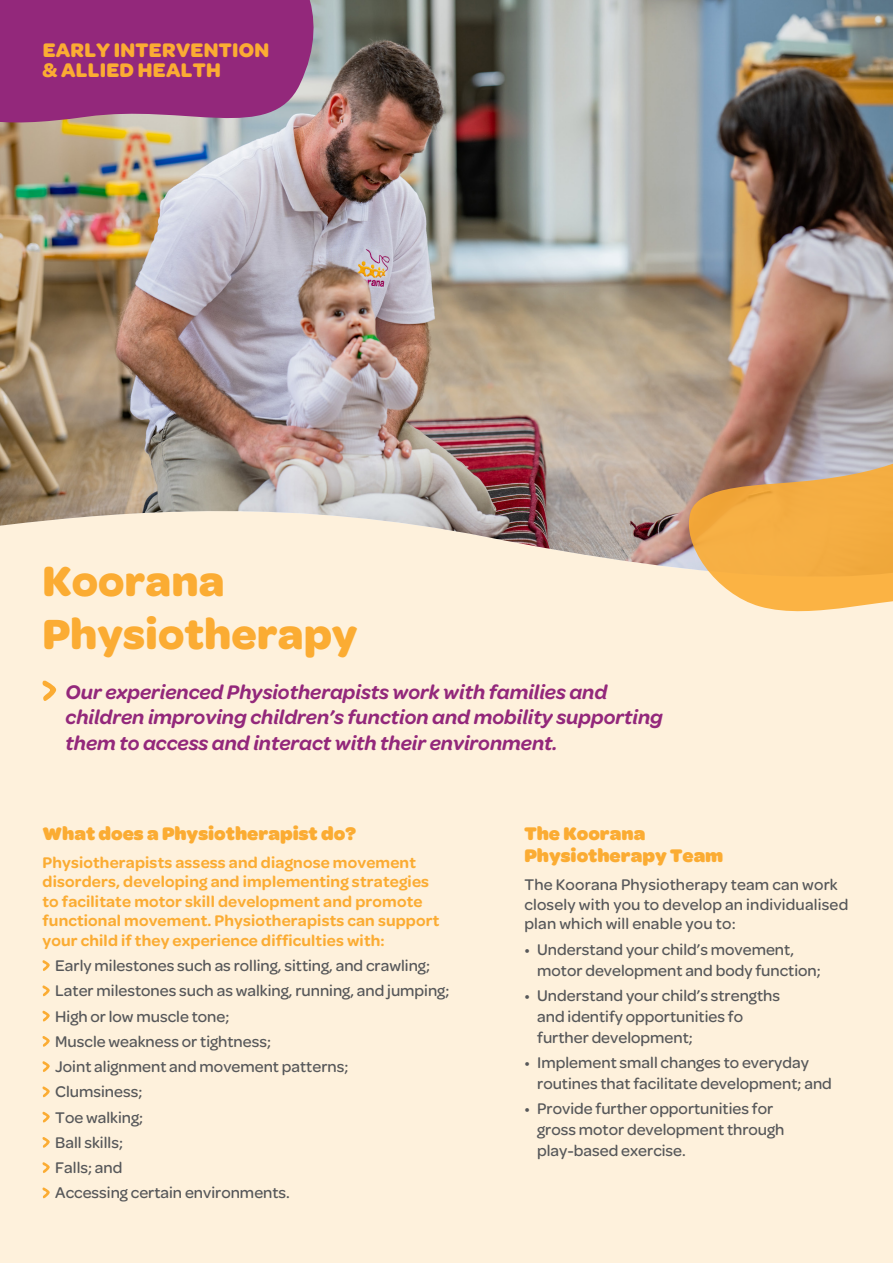
<style>
.page{position:relative;width:893px;height:1263px;background:#fef1dc}
.page>*{position:absolute;margin:0;border:0;box-sizing:border-box;transform-origin:0 0}
.t1{font:700 45px/52.5px "Omnes";color:#fbac33}
.Sub_Header{font:italic 600 21px/25.5px "Omnes";color:#93287b}
.t2{font:700 21px/19.5px "Omnes";letter-spacing:.015em;color:#fbac33}
.Paragraph_Style_4{font:900 19.5px/22.5px "Omnes";color:#fbac33}
.Paragraph_Style_2{font:500 16.5px/21px "Omnes";color:#57585a}
.Paragraph_Style_3{font:600 16.5px/19.5px "Omnes";letter-spacing:.01em;color:#fbac33}
.Paragraph_Style_3-2{font:500 16.5px/19.5px "Omnes";letter-spacing:.01em;color:#57585a}
</style>
<div class="page">
<img style="left:0;top:0;width:893px;height:568px">
<svg style="left:680px;top:456px;width:213px;height:156px"></svg>
<svg style="left:42px;top:680px;width:14px;height:21px"></svg>
<svg style="left:42px;top:960px;width:8px;height:11px"></svg>
<svg style="left:42px;top:985px;width:8px;height:11px"></svg>
<svg style="left:42px;top:1010px;width:8px;height:12px"></svg>
<svg style="left:42px;top:1036px;width:8px;height:11px"></svg>
<svg style="left:42px;top:1061px;width:8px;height:11px"></svg>
<svg style="left:42px;top:1086px;width:8px;height:11px"></svg>
<svg style="left:42px;top:1111px;width:8px;height:12px"></svg>
<svg style="left:42px;top:1137px;width:8px;height:11px"></svg>
<svg style="left:42px;top:1162px;width:8px;height:11px"></svg>
<svg style="left:42px;top:1187px;width:8px;height:11px"></svg>
<svg style="left:0;top:0;width:335px;height:144px;fill:#93287b"></svg>
<p class="t2" style="left:43px;top:41px;width:228px">EARLY INTERVENTION &amp; ALLIED HEALTH</p>
<p class="t1" style="left:43px;top:555px;width:317px">Koorana<br>Physiotherapy</p>
<p class="Sub_Header" style="left:66px;top:679px;width:599px">Our experienced Physiotherapists work with families and children improving children’s function and mobility supporting them to access and interact with their environment.</p>
<p class="Paragraph_Style_4" style="left:43px;top:822px;width:315px">What does a Physiotherapist do?</p>
<p class="Paragraph_Style_3" style="left:43px;top:852px;width:398px">Physiotherapists assess and diagnose movement disorders, developing and implementing strategies to facilitate motor skill development and promote functional movement. Physiotherapists can support your child if they experience difficulties with:</p>
<p class="Paragraph_Style_2" style="left:55px;top:955px;width:376px">Early milestones such as rolling, sitting, and crawling;</p>
<p class="Paragraph_Style_2" style="left:55px;top:980px;width:396px">Later milestones such as walking, running, and jumping;</p>
<p class="Paragraph_Style_2" style="left:55px;top:1005px;width:176px">High or low muscle tone;</p>
<p class="Paragraph_Style_2" style="left:55px;top:1031px;width:217px">Muscle weakness or tightness;</p>
<p class="Paragraph_Style_2" style="left:55px;top:1056px;width:295px">Joint alignment and movement patterns;</p>
<p class="Paragraph_Style_2" style="left:55px;top:1081px;width:89px">Clumsiness;</p>
<p class="Paragraph_Style_2" style="left:55px;top:1106px;width:90px">Toe walking;</p>
<p class="Paragraph_Style_2" style="left:55px;top:1132px;width:69px">Ball skills;</p>
<p class="Paragraph_Style_2" style="left:55px;top:1157px;width:69px">Falls; and</p>
<p class="Paragraph_Style_2" style="left:55px;top:1182px;width:236px">Accessing certain environments.</p>
<p class="Paragraph_Style_4" style="left:524px;top:822px;width:200px">The Koorana<br>Physiotherapy Team</p>
<p class="Paragraph_Style_3-2" style="left:524px;top:875px;width:325px">The Koorana Physiotherapy team can work closely with you to develop an individualised plan which will enable you to:</p>
<p class="Paragraph_Style_2" style="left:537px;top:938px;width:285px;text-indent:-13px">• Understand your child’s movement, motor development and body function;</p>
<p class="Paragraph_Style_2" style="left:537px;top:985px;width:244px;text-indent:-13px">• Understand your child’s strengths and identify opportunities fo further development;</p>
<p class="Paragraph_Style_2" style="left:537px;top:1052px;width:296px;text-indent:-13px">• Implement small changes to everyday routines that facilitate development; and</p>
<p class="Paragraph_Style_2" style="left:537px;top:1098px;width:249px;text-indent:-13px">• Provide further opportunities for gross motor development through play-based exercise.</p>
</div>
